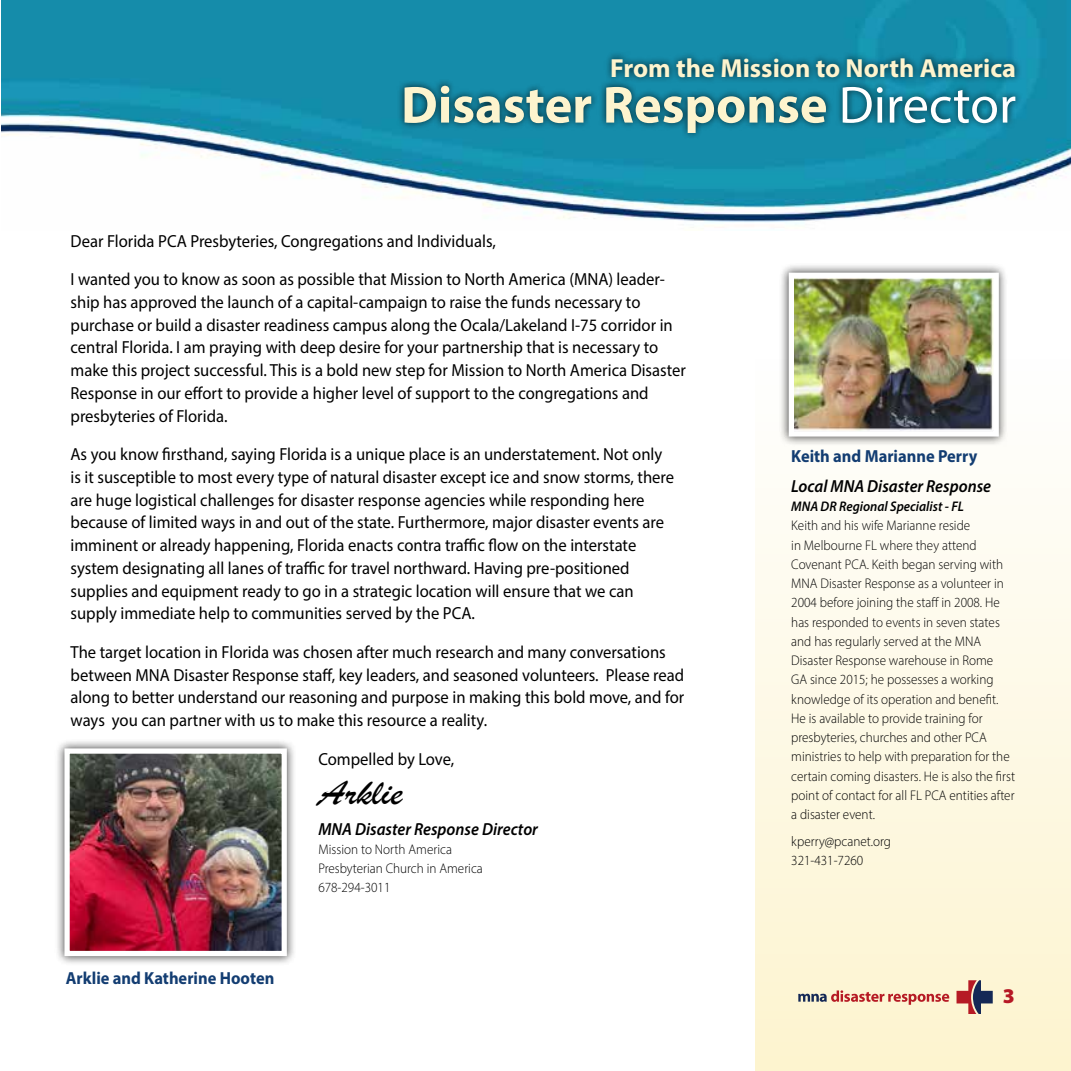
<style>
.page{position:relative;width:1071px;height:1071px;background:#fff}
.page>*{position:absolute;margin:0;border:0;box-sizing:border-box;transform-origin:0 0}
.t1{font:700 52.5px "Myriad Pro";color:#fdf4ce}
.t2{font:36.75px "Brush Script";letter-spacing:.005em;color:#000;scale:1.1 1}
.t3{font:700 26.25px "Myriad Pro";color:#fdf4ce}
.t4{font:900 21px "Myriad Pro";color:#b61825}
.t5{font:17.5px/22.8px "Myriad Pro";color:#000;scale:.95 1}
.t6{font:italic 600 17.5px "Myriad Pro";color:#000;scale:.94 1}
.t7{font:700 17.5px "Myriad Pro";color:#133d72;scale:.94 1}
.t8{font:300 14px/19.2px "Myriad Pro";color:#000;scale:.94 1}
.t9{font:italic 600 14px "Myriad Pro";color:#000;scale:.94 1}
.s1{font-weight:400;color:#fff}
</style>
<div class="page">
<div style="left:755px;top:359px;width:316px;height:712px;background:linear-gradient(to bottom,#fefefe,#fdf4cf)"></div>
<img style="left:1px;top:0;width:1070px;height:228px">
<div style="left:55px;top:739px;width:241px;height:227px;background:#000;opacity:.75"></div>
<img style="left:70px;top:754px;width:211px;height:196px">
<div style="left:64px;top:748px;width:223px;height:208px;border:5px solid #fff"></div>
<div style="left:397px;top:51px;width:626px;height:89px;background:#000;opacity:.75"></div>
<div style="left:779px;top:263px;width:229px;height:183px;background:#000;opacity:.75"></div>
<img style="left:795px;top:279px;width:198px;height:152px">
<div style="left:789px;top:273px;width:210px;height:164px;border:5px solid #fff"></div>
<svg style="left:798px;top:990px;width:151px;height:15px;background:#dcb19f"></svg>
<svg style="left:957px;top:980px;width:36px;height:33px"></svg>
<h3 class="t3" style="left:610px;top:51px;width:408px">From the Mission to North America</h3>
<h1 class="t1" style="left:401px;top:71px;width:617px">Disaster Response <span class="s1">Director</span></h1>
<p class="t5" style="left:71px;top:229px;width:449px">Dear Florida PCA Presbyteries, Congregations and Individuals,</p>
<p class="t5" style="left:71px;top:268px;width:649px">I wanted you to know as soon as possible that Mission to North America (MNA) leader&shy;ship has approved the launch of a capital-campaign to raise the funds necessary to purchase or build a disaster readiness campus along the Ocala/Lakeland I-75 corridor in central Florida. I am praying with deep desire for your partnership that is necessary to make this project successful. This is a bold new step for Mission to North America Disaster Response in our effort to provide a higher level of support to the congregations and presbyteries of Florida.</p>
<p class="t5" style="left:71px;top:443px;width:637px">As you know firsthand, saying Florida is a unique place is an understatement. Not only is it susceptible to most every type of natural disaster except ice and snow storms, there are huge logistical challenges for disaster response agencies while responding here because of limited ways in and out of the state. Furthermore, major disaster events are imminent or already happening, Florida enacts contra traffic flow on the interstate system designating all lanes of traffic for travel northward. Having pre-positioned supplies and equipment ready to go in a strategic location will ensure that we can supply immediate help to communities served by the PCA.</p>
<p class="t5" style="left:71px;top:640px;width:648px">The target location in Florida was chosen after much research and many conversations between MNA Disaster Response staff, key leaders, and seasoned volunteers. Please read along to better understand our reasoning and purpose in making this bold move, and for ways you can partner with us to make this resource a reality.</p>
<p class="t5" style="left:318px;top:747px;width:145px">Compelled by Love,</p>
<h2 class="t2" style="left:318px;top:768px;width:78px">Arklie</h2>
<p class="t6" style="left:318px;top:818px;width:235px">MNA Disaster Response Director</p>
<p class="t8" style="left:318px;top:840px;width:177px">Mission to North America<br>Presbyterian Church in America<br>678-294-3011</p>
<p class="t7" style="left:66px;top:967px;width:223px">Arklie and Katherine Hooten</p>
<p class="t7" style="left:791px;top:444px;width:199px">Keith and Marianne Perry</p>
<p class="t6" style="left:791px;top:475px;width:214px">Local MNA Disaster Response</p>
<p class="t9" style="left:791px;top:497px;width:185px">MNA DR Regional Specialist - FL</p>
<p class="t8" style="left:791px;top:516px;width:240px">Keith and his wife Marianne reside<br>in Melbourne FL where they attend Covenant PCA. Keith began serving with MNA Disaster Response as a volunteer in 2004 before joining the staff in 2008. He has responded to events in seven states and has regularly served at the MNA Disaster Response warehouse in Rome<br>GA since 2015; he possesses a working knowledge of its operation and benefit.<br>He is available to provide training for presbyteries, churches and other PCA ministries to help with preparation for the certain coming disasters. He is also the first point of contact for all FL PCA entities after a disaster event.</p>
<p class="t8" style="left:791px;top:832px;width:108px">kperry@pcanet.org<br>321-431-7260</p>
<p class="t4" style="left:1003px;top:982px;width:14px">3</p>
</div>
